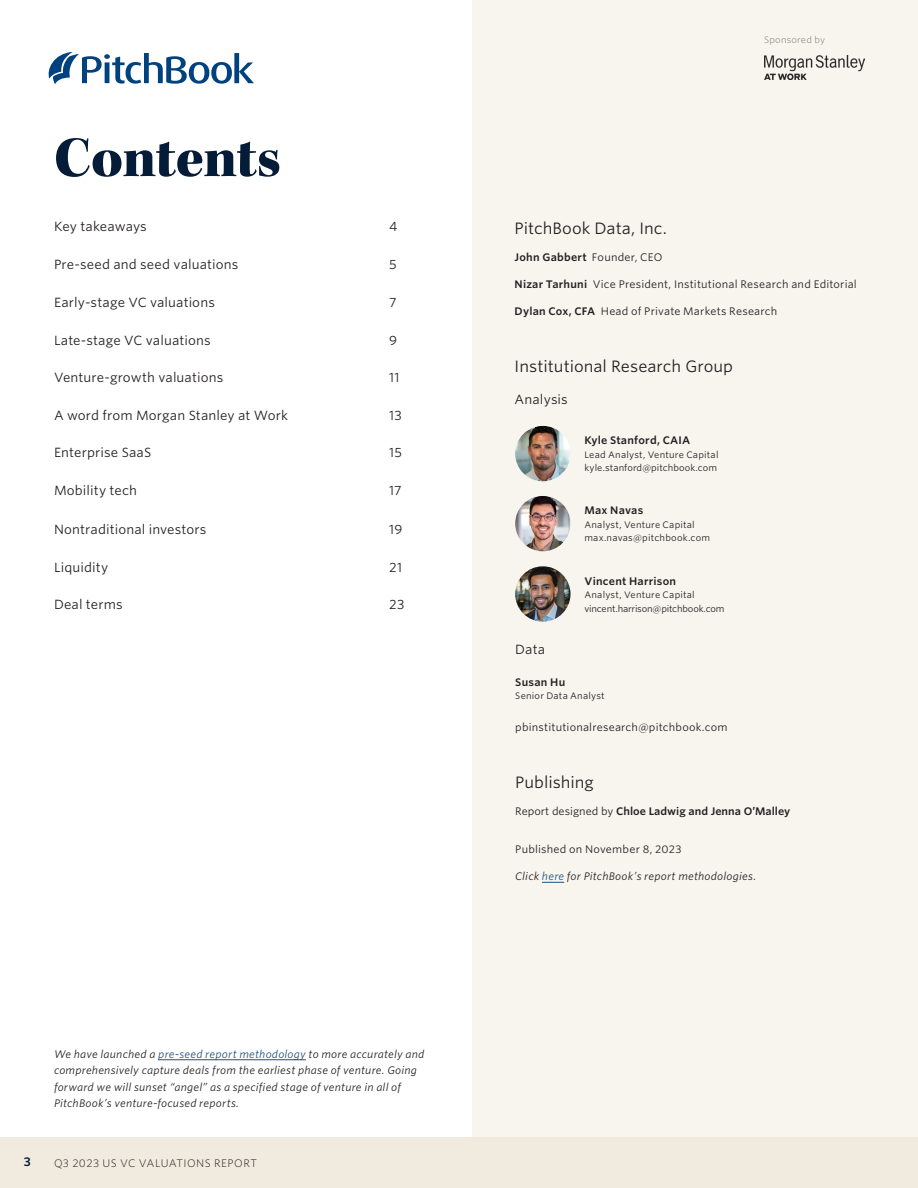
<style>
.page{position:relative;width:918px;height:1188px;background:#fff}
.page>*{position:absolute;margin:0;border:0;box-sizing:border-box;transform-origin:0 0}
.t1{font:58.5px "Kepler Std Black Subh";letter-spacing:-.015em;color:#051c38}
.t2{font:15.75px "Whitney S Sm";color:#231f20}
.CR_TOC{font:12.75px "Whitney S Sm";letter-spacing:.01em;color:#231f20}
.t3{font:600 12px "Whitney S Sm";color:#051c38}
.t4{font:italic 10.5px/16.5px "Whitney S Sm";letter-spacing:.02em;color:#231f20}
.t5{font:10.5px "Whitney S Sm";letter-spacing:.02em;color:#231f20}
.t6{font:600 10.5px "Whitney S Sm";letter-spacing:.02em;color:#231f20}
.t7{font:600 10.5px "Whitney S Sm";color:#231f20}
.t8{font:300 10.5px "Whitney S Sm";letter-spacing:.04em;color:#231f20}
.t9{font:9px "Whitney S Sm";letter-spacing:.02em;color:#231f20}
.t10{font:9px "Whitney S Sm";letter-spacing:-.02em;color:#231f20}
.t11{font:300 9px "Whitney S Sm";letter-spacing:.025em;color:#78766f}
.s1{color:#1d5080}
.s2{font-weight:400}
.s3{font-weight:600}
</style>
<div class="page">
<div style="left:0;top:1137px;width:918px;height:51px;background:#f0ebde"></div>
<svg style="left:49px;top:52px;width:205px;height:32px"></svg>
<div style="left:472px;top:0;width:446px;height:1137px;background:#f8f5ef"></div>
<img style="left:765px;top:56px;width:99px;height:23px">
<svg style="left:542px;top:882px;width:22px;height:1px"></svg>
<img style="left:515px;top:426px;width:56px;height:55px;border-radius:27px">
<img style="left:515px;top:566px;width:56px;height:56px;border-radius:27px">
<img style="left:515px;top:496px;width:56px;height:55px;border-radius:28px">
<hr style="left:158px;top:1059px;width:148px;height:1px;background:#1d5080">
<h1 class="t1" style="left:54px;top:124px;width:228px">Contents</h1>
<p class="CR_TOC" style="left:54px;top:218px;width:94px">Key takeaways</p>
<p class="CR_TOC" style="left:389px;top:218px;width:10px">4</p>
<p class="CR_TOC" style="left:54px;top:255px;width:186px">Pre-seed and seed valuations</p>
<p class="CR_TOC" style="left:389px;top:255px;width:9px">5</p>
<p class="CR_TOC" style="left:54px;top:293px;width:162px">Early-stage VC valuations</p>
<p class="CR_TOC" style="left:389px;top:293px;width:9px">7</p>
<p class="CR_TOC" style="left:54px;top:331px;width:158px">Late-stage VC valuations</p>
<p class="CR_TOC" style="left:389px;top:331px;width:10px">9</p>
<p class="CR_TOC" style="left:54px;top:369px;width:171px">Venture-growth valuations</p>
<p class="CR_TOC" style="left:389px;top:369px;width:12px">11</p>
<p class="CR_TOC" style="left:54px;top:407px;width:236px">A word from Morgan Stanley at Work</p>
<p class="CR_TOC" style="left:389px;top:407px;width:14px">13</p>
<p class="CR_TOC" style="left:54px;top:444px;width:99px">Enterprise SaaS</p>
<p class="CR_TOC" style="left:389px;top:444px;width:14px">15</p>
<p class="CR_TOC" style="left:54px;top:481px;width:85px">Mobility tech</p>
<p class="CR_TOC" style="left:389px;top:481px;width:14px">17</p>
<p class="CR_TOC" style="left:54px;top:520px;width:154px">Nontraditional investors</p>
<p class="CR_TOC" style="left:389px;top:520px;width:15px">19</p>
<p class="CR_TOC" style="left:54px;top:558px;width:56px">Liquidity</p>
<p class="CR_TOC" style="left:389px;top:558px;width:14px">21</p>
<p class="CR_TOC" style="left:54px;top:595px;width:70px">Deal terms</p>
<p class="CR_TOC" style="left:389px;top:595px;width:17px">23</p>
<p class="t4" style="left:54px;top:1045px;width:372px">We have launched a <span class="s1">pre-seed report methodology</span> to more accurately and comprehensively capture deals from the earliest phase of venture. Going forward we will sunset “angel” as a specified stage of venture in all of PitchBook’s venture-focused reports.</p>
<p class="t3" style="left:24px;top:1153px;width:9px">3</p>
<p class="t8" style="left:54px;top:1156px;width:204px">Q3 2023 US VC VALUATIONS REPORT</p>
<p class="t11" style="left:764px;top:34px;width:62px">Sponsored by</p>
<h2 class="t2" style="left:515px;top:217px;width:154px">PitchBook Data, Inc.</h2>
<p class="t6" style="left:515px;top:249px;width:149px">John Gabbert <span class="s2">Founder, CEO</span></p>
<p class="t5" style="left:515px;top:276px;width:344px"><span class="s3">Nizar Tarhuni</span> Vice President, Institutional Research and Editorial</p>
<p class="t5" style="left:515px;top:303px;width:264px"><span class="s3">Dylan Cox, CFA</span> Head of Private Markets Research</p>
<h2 class="t2" style="left:515px;top:355px;width:220px">Institutional Research Group</h2>
<p class="CR_TOC" style="left:515px;top:390px;width:55px">Analysis</p>
<p class="t6" style="left:584px;top:433px;width:107px">Kyle Stanford, CAIA</p>
<p class="t9" style="left:584px;top:448px;width:136px">Lead Analyst, Venture Capital</p>
<p class="t9" style="left:584px;top:462px;width:134px">kyle.stanford@pitchbook.com</p>
<p class="t6" style="left:584px;top:503px;width:60px">Max Navas</p>
<p class="t9" style="left:584px;top:518px;width:112px">Analyst, Venture Capital</p>
<p class="t9" style="left:584px;top:532px;width:127px">max.navas@pitchbook.com</p>
<p class="t6" style="left:584px;top:574px;width:93px">Vincent Harrison</p>
<p class="t9" style="left:584px;top:589px;width:112px">Analyst, Venture Capital</p>
<p class="t10" style="left:584px;top:602px;width:142px">vincent.harrison@pitchbook.com</p>
<p class="CR_TOC" style="left:515px;top:641px;width:31px">Data</p>
<p class="t6" style="left:515px;top:675px;width:52px">Susan Hu</p>
<p class="t9" style="left:515px;top:690px;width:91px">Senior Data Analyst</p>
<p class="t5" style="left:515px;top:720px;width:214px">pbinstitutionalresearch@pitchbook.com</p>
<p class="t2" style="left:515px;top:771px;width:80px">Publishing</p>
<p class="t7" style="left:515px;top:803px;width:277px"><span class="s2">Report designed by</span> Chloe Ladwig and Jenna O’Malley</p>
<p class="t5" style="left:515px;top:842px;width:168px">Published on November 8, 2023</p>
<p class="t4" style="left:515px;top:868px;width:242px">Click <span class="s1">here</span> for PitchBook’s report methodologies.</p>
</div>
